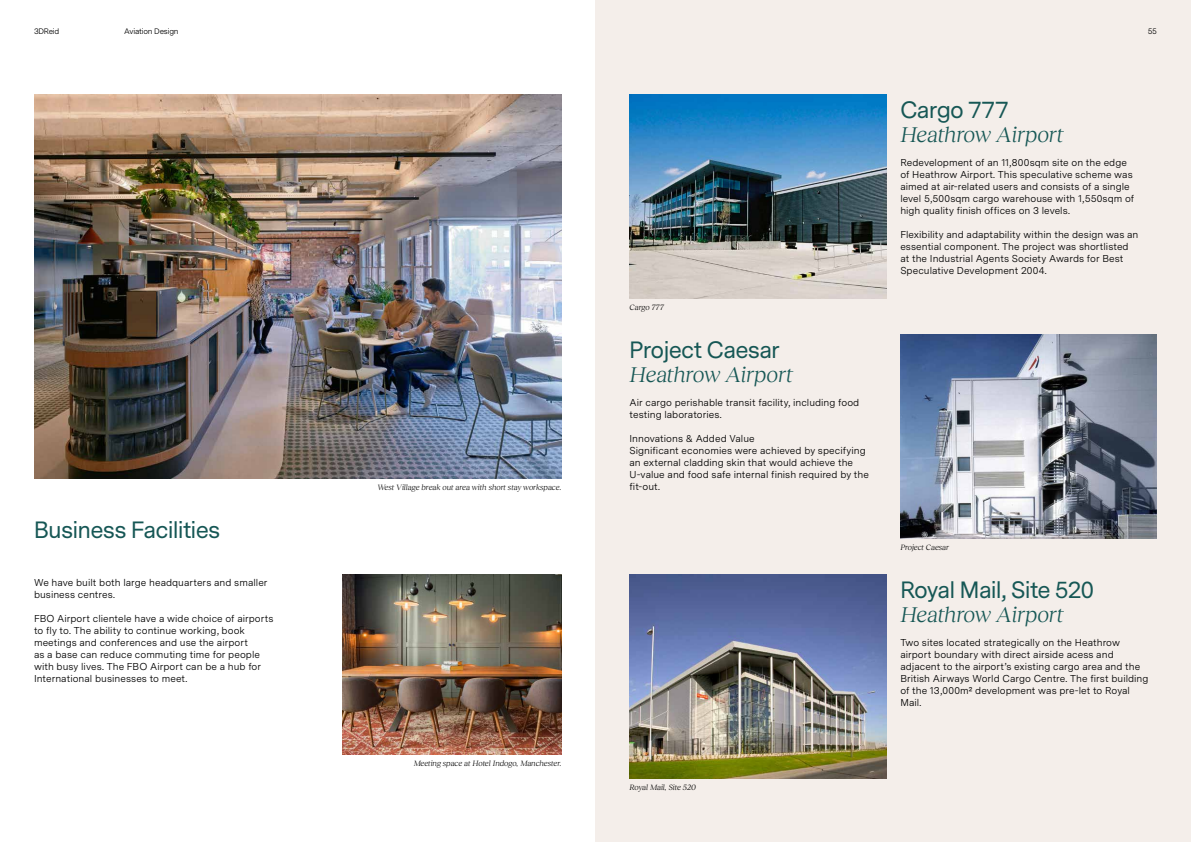
<style>
.page{position:relative;width:1191px;height:842px;background:#fff}
.page>*{position:absolute;margin:0;border:0;box-sizing:border-box;transform-origin:0 0}
.t1{font:22px "Messina Sans";letter-spacing:-.005em;color:#165755}
.t2{font:italic 22px "Reckless Neue";letter-spacing:-.015em;color:#165755}
.t3{font:10px/12px "Messina Sans";letter-spacing:.005em;color:#000}
.t4{font:italic 8px "Reckless Neue";color:#000}
.t5{font:8px "Messina Sans";letter-spacing:-.03em;color:#000}
</style>
<div class="page">
<div style="left:595px;top:0;width:596px;height:842px;background:#f4eeea"></div>
<img style="left:629px;top:94px;width:257px;height:204px">
<img style="left:900px;top:334px;width:257px;height:204px">
<img style="left:34px;top:94px;width:527px;height:384px">
<img style="left:343px;top:575px;width:218px;height:179px">
<img style="left:629px;top:574px;width:257px;height:204px">
<p class="t5" style="left:34px;top:25px;width:27px">3DReid</p>
<p class="t5" style="left:124px;top:25px;width:56px">Aviation Design</p>
<p class="t5" style="left:1147px;top:25px;width:11px">55</p>
<h1 class="t1" style="left:900px;top:95px;width:110px">Cargo 777</h1>
<h1 class="t2" style="left:900px;top:119px;width:165px">Heathrow Airport</h1>
<h1 class="t1" style="left:34px;top:515px;width:187px">Business Facilities</h1>
<p class="t3" style="left:34px;top:576px;width:235px">We have built both large headquarters and smaller business centres.</p>
<p class="t3" style="left:34px;top:612px;width:241px">FBO Airport clientele have a wide choice of airports to fly to. The ability to continue working, book meetings and conferences and use the airport<br>as a base can reduce commuting time for people with busy lives. The FBO Airport can be a hub for International businesses to meet.</p>
<p class="t4" style="left:377px;top:482px;width:185px">West Village break out area with short stay workspace.</p>
<p class="t4" style="left:414px;top:758px;width:149px">Meeting space at Hotel Indogo, Manchester.</p>
<p class="t4" style="left:629px;top:302px;width:36px">Cargo 777</p>
<h1 class="t1" style="left:629px;top:335px;width:152px">Project Caesar</h1>
<h1 class="t2" style="left:629px;top:359px;width:165px">Heathrow Airport</h1>
<p class="t3" style="left:629px;top:396px;width:231px">Air cargo perishable transit facility, including food testing laboratories.</p>
<p class="t3" style="left:629px;top:432px;width:241px">Innovations &amp; Added Value<br>Significant economies were achieved by specifying an external cladding skin that would achieve the U-value and food safe internal finish required by the fit-out.</p>
<p class="t4" style="left:629px;top:782px;width:68px">Royal Mail, Site 520</p>
<p class="t3" style="left:900px;top:156px;width:235px">Redevelopment of an 11,800sqm site on the edge of Heathrow Airport. This speculative scheme was aimed at air-related users and consists of a single level 5,500sqm cargo warehouse with 1,550sqm of high quality finish offices on 3 levels.</p>
<p class="t3" style="left:900px;top:228px;width:240px">Flexibility and adaptability within the design was an essential component. The project was shortlisted at the Industrial Agents Society Awards for Best Speculative Development 2004.</p>
<p class="t4" style="left:900px;top:542px;width:50px">Project Caesar</p>
<h1 class="t1" style="left:900px;top:575px;width:195px">Royal Mail, Site 520</h1>
<h1 class="t2" style="left:900px;top:599px;width:165px">Heathrow Airport</h1>
<p class="t3" style="left:900px;top:636px;width:250px">Two sites located strategically on the Heathrow airport boundary with direct airside acess and adjacent to the airport’s existing cargo area and the British Airways World Cargo Centre. The first building of the 13,000m² development was pre-let to Royal Mail.</p>
</div>
